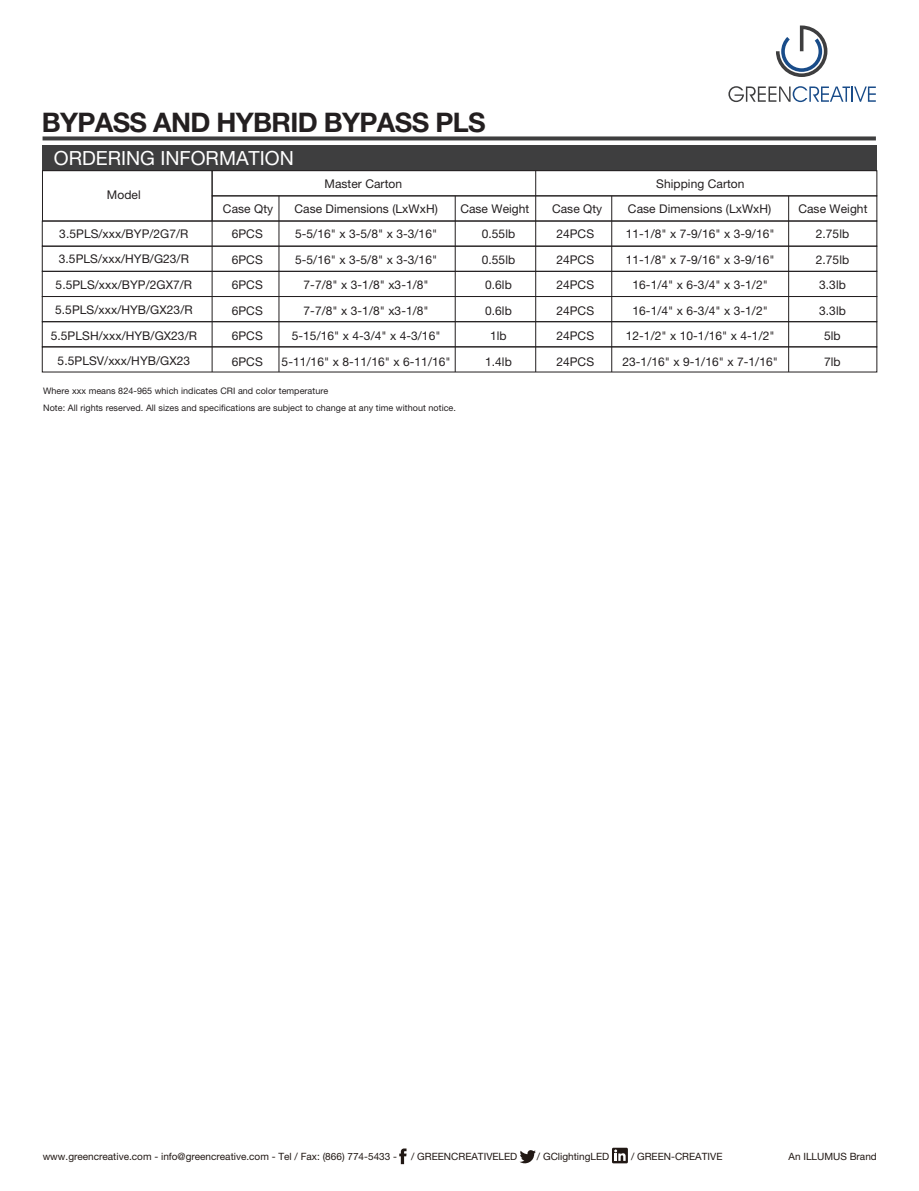
<style>
.page{position:relative;width:919px;height:1191px;background:#fff}
.page>*{position:absolute;margin:0;border:0;box-sizing:border-box;transform-origin:0 0}
.t1{font:700 27px "Helvetica Neue LT Pro";letter-spacing:-.025em;color:#231f20}
.t2{font:19.5px "Helvetica Neue LT Pro";color:#fff}
.t3{font:12px/25.5px "Helvetica Neue LT Pro";letter-spacing:.005em;color:#231f20;text-align:center}
.t4{font:10.05px "Helvetica Neue LT Pro";color:#211814}
.t5{font:9px "Helvetica Neue LT Pro";letter-spacing:.005em;color:#231f20}
</style>
<div class="page">
<svg style="left:776px;top:26px;width:51px;height:51px"></svg>
<svg style="left:728px;top:86px;width:147px;height:16px"></svg>
<svg style="left:43px;top:136px;width:832px;height:4px;background:#545455"></svg>
<svg style="left:399px;top:1148px;width:7px;height:16px"></svg>
<svg style="left:519px;top:1150px;width:17px;height:13px"></svg>
<svg style="left:612px;top:1147px;width:16px;height:16px"></svg>
<svg style="left:614px;top:1149px;width:11px;height:11px"></svg>
<div style="left:42px;top:145px;width:834px;height:26px;background:#3e3e3f"></div>
<div style="left:212px;top:170px;width:665px;height:26px;border:1px solid #231f20"></div>
<div style="left:212px;top:196px;width:665px;height:25px;border:1px solid #231f20"></div>
<div style="left:42px;top:221px;width:835px;height:25px;border:1px solid #231f20"></div>
<div style="left:42px;top:246px;width:835px;height:25px;border:1px solid #231f20"></div>
<div style="left:42px;top:271px;width:835px;height:26px;border:1px solid #231f20"></div>
<div style="left:42px;top:296px;width:835px;height:26px;border:1px solid #231f20"></div>
<div style="left:42px;top:321px;width:835px;height:26px;border:1px solid #231f20"></div>
<div style="left:42px;top:170px;width:170px;height:51px;border:1px solid #231f20"></div>
<hr style="left:535px;top:171px;width:1px;height:201px;background:#231f20">
<hr style="left:212px;top:221px;width:1px;height:151px;background:#231f20">
<hr style="left:279px;top:196px;width:1px;height:176px;background:#231f20">
<hr style="left:455px;top:196px;width:1px;height:176px;background:#231f20">
<hr style="left:611px;top:196px;width:1px;height:176px;background:#231f20">
<hr style="left:788px;top:196px;width:1px;height:176px;background:#231f20">
<h1 class="t1" style="left:42px;top:105px;width:445px">BYPASS AND HYBRID BYPASS PLS</h1>
<h2 class="t2" style="left:54px;top:146px;width:241px">ORDERING INFORMATION</h2>
<p class="t3" style="left:107px;top:182px;width:35px">Model</p>
<p class="t3" style="left:51px;top:221px;width:148px">3.5PLS/xxx/BYP/2G7/R<br>3.5PLS/xxx/HYB/G23/R<br>5.5PLS/xxx/BYP/2GX7/R<br>5.5PLS/xxx/HYB/GX23/R<br>5.5PLSH/xxx/HYB/GX23/R<br>5.5PLSV/xxx/HYB/GX23</p>
<p class="t3" style="left:324px;top:171px;width:79px">Master Carton</p>
<p class="t3" style="left:656px;top:171px;width:90px">Shipping Carton</p>
<p class="t3" style="left:223px;top:195px;width:52px">Case Qty</p>
<p class="t3" style="left:281px;top:195px;width:170px">Case Dimensions (LxWxH)<br>5-5/16" x 3-5/8" x 3-3/16"<br>5-5/16" x 3-5/8" x 3-3/16"<br>7-7/8" x 3-1/8" x3-1/8"<br>7-7/8" x 3-1/8" x3-1/8"<br>5-15/16" x 4-3/4" x 4-3/16"<br>5-11/16" x 8-11/16" x 6-11/16"</p>
<p class="t3" style="left:460px;top:195px;width:71px">Case Weight</p>
<p class="t3" style="left:552px;top:195px;width:52px">Case Qty</p>
<p class="t3" style="left:628px;top:195px;width:145px">Case Dimensions (LxWxH)</p>
<p class="t3" style="left:798px;top:195px;width:71px">Case Weight</p>
<p class="t3" style="left:232px;top:221px;width:33px;text-align:justify">6PCS 6PCS 6PCS 6PCS 6PCS 6PCS</p>
<p class="t3" style="left:481px;top:221px;width:35px">0.55lb<br>0.55lb<br>0.6lb<br>0.6lb<br>1lb<br>1.4lb</p>
<p class="t3" style="left:622px;top:221px;width:157px">11-1/8" x 7-9/16" x 3-9/16"<br>11-1/8" x 7-9/16" x 3-9/16"<br>16-1/4" x 6-3/4" x 3-1/2"<br>16-1/4" x 6-3/4" x 3-1/2"<br>12-1/2" x 10-1/16" x 4-1/2"<br>23-1/16" x 9-1/16" x 7-1/16"</p>
<p class="t3" style="left:556px;top:221px;width:39px;text-align:justify">24PCS 24PCS 24PCS 24PCS 24PCS 24PCS</p>
<p class="t3" style="left:815px;top:221px;width:35px">2.75lb<br>2.75lb<br>3.3lb<br>3.3lb<br>5lb<br>7lb</p>
<p class="t5" style="left:43px;top:385px;width:286px">Where xxx means 824-965 which indicates CRI and color temperature</p>
<p class="t5" style="left:43px;top:402px;width:414px">Note: All rights reserved. All sizes and specifications are subject to change at any time without notice.</p>
<p class="t4" style="left:43px;top:1150px;width:356px">www.greencreative.com - info@greencreative.com - Tel / Fax: (866) 774-5433 -</p>
<p class="t4" style="left:411px;top:1150px;width:108px">/ GREENCREATIVELED</p>
<p class="t4" style="left:537px;top:1150px;width:74px">/ GClightingLED</p>
<p class="t4" style="left:631px;top:1150px;width:93px">/ GREEN-CREATIVE</p>
<p class="t4" style="left:788px;top:1150px;width:90px">An ILLUMUS Brand</p>
</div>
